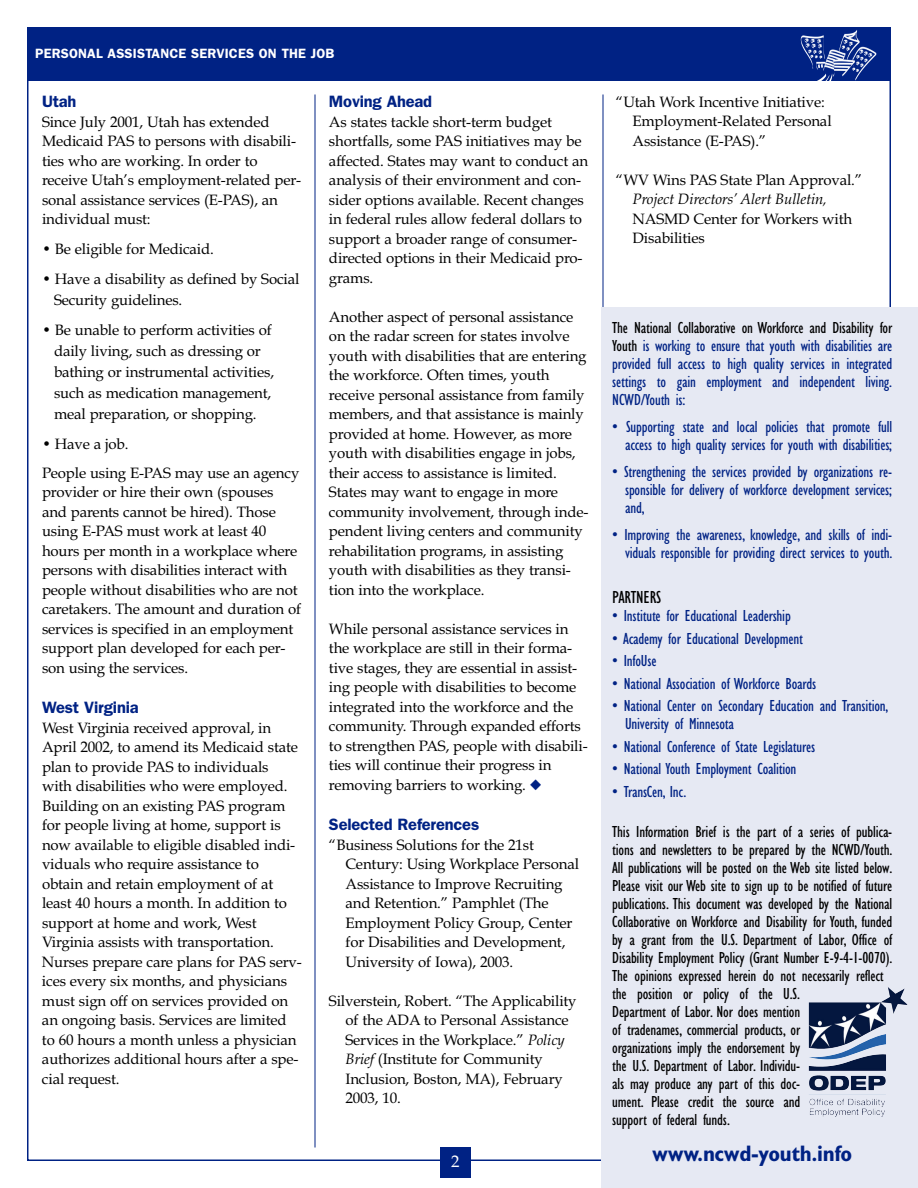
<style>
.page{position:relative;width:918px;height:1188px;background:#fff}
.page>*{position:absolute;margin:0;border:0;box-sizing:border-box;transform-origin:0 0}
.t1{font:700 condensed 22.5px "Gill Sans";letter-spacing:-.015em;color:#002284}
.t2{font:condensed 18px "Gill Sans";letter-spacing:-.01em;color:#000}
.t3{font:condensed 16.5px/18px "Gill Sans";letter-spacing:-.01em;color:#002284;text-align:justify}
.t4{font:condensed 16.5px/18px "Gill Sans";letter-spacing:-.01em;color:#000}
.t5{font:600 16.5px "Franklin Gothic";letter-spacing:-.01em;color:#002284}
.t6{font:16.5px "Book Antiqua";color:#fff}
.t7{font:15px/19.5px "Book Antiqua";letter-spacing:-.01em;color:#000}
.t8{font:italic 15px "Book Antiqua";letter-spacing:-.01em;color:#000}
.t9{font:600 13.5px "Franklin Gothic";letter-spacing:.01em;color:#fff}
.s1{color:#002284}
.s2{font-style:italic}
.s3{color:#000}
</style>
<div class="page">
<div style="left:27px;top:27px;width:864px;height:54px;background:#002284"></div>
<img style="left:800px;top:30px;width:77px;height:50px">
<hr style="left:315px;top:94px;width:1px;height:1054px;background:#002284">
<hr style="left:603px;top:94px;width:1px;height:1054px;background:#002284">
<div style="left:440px;top:1148px;width:30px;height:30px;background:#002284"></div>
<div style="left:602px;top:308px;width:316px;height:880px;background:#e6e9f3"></div>
<svg style="left:808px;top:1002px;width:77px;height:115px"></svg>
<img style="left:809px;top:987px;width:98px;height:118px">
<p class="t9" style="left:35px;top:49px;width:301px">PERSONAL ASSISTANCE SERVICES ON THE JOB</p>
<p class="t5" style="left:42px;top:96px;width:36px">Utah</p>
<p class="t7" style="left:42px;top:114px;width:261px">Since July 2001, Utah has extended Medicaid PAS to persons with disabili&shy;ties who are working. In order to receive Utah’s employment-related per&shy;sonal assistance services (E-PAS), an individual must:</p>
<p class="t7" style="left:42px;top:241px;width:173px">• Be eligible for Medicaid.</p>
<p class="t7" style="left:54px;top:270px;width:247px;line-height:21px;text-indent:-12px">• Have a disability as defined by Social<br>Security guidelines.</p>
<p class="t7" style="left:54px;top:321px;width:222px;line-height:21px;text-indent:-12px">• Be unable to perform activities of daily living, such as dressing or bathing or instrumental activities, such as medication management, meal preparation, or shopping.</p>
<p class="t7" style="left:42px;top:432px;width:259px;line-height:28.5px">• Have a job.<br>People using E-PAS may use an agency</p>
<p class="t7" style="left:42px;top:484px;width:261px">provider or hire their own (spouses and parents cannot be hired). Those using E-PAS must work at least 40 hours per month in a workplace where persons with disabilities interact with people without disabilities who are not caretakers. The amount and duration of services is specified in an employment support plan developed for each per&shy;son using the services.</p>
<p class="t5" style="left:42px;top:702px;width:98px">West Virginia</p>
<p class="t7" style="left:42px;top:720px;width:261px">West Virginia received approval, in April 2002, to amend its Medicaid state plan to provide PAS to individuals with disabilities who were employed.<br>Building on an existing PAS program for people living at home, support is now available to eligible disabled indi&shy;viduals who require assistance to obtain and retain employment of at least 40 hours a month. In addition to support at home and work, West Virginia assists with transportation.<br>Nurses prepare care plans for PAS serv&shy;ices every six months, and physicians must sign off on services provided on an ongoing basis. Services are limited to 60 hours a month unless a physician authorizes additional hours after a spe&shy;cial request.</p>
<p class="t5" style="left:329px;top:96px;width:105px">Moving Ahead</p>
<p class="t7" style="left:329px;top:114px;width:261px">As states tackle short-term budget shortfalls, some PAS initiatives may be affected. States may want to conduct an analysis of their environment and con&shy;sider options available. Recent changes in federal rules allow federal dollars to support a broader range of consumer&shy;directed options in their Medicaid pro&shy;grams.</p>
<p class="t7" style="left:329px;top:309px;width:261px">Another aspect of personal assistance on the radar screen for states involve youth with disabilities that are entering the workforce. Often times, youth receive personal assistance from family members, and that assistance is mainly provided at home. However, as more youth with disabilities engage in jobs, their access to assistance is limited.<br>States may want to engage in more community involvement, through inde&shy;pendent living centers and community rehabilitation programs, in assisting youth with disabilities as they transi&shy;tion into the workplace.</p>
<p class="t7" style="left:329px;top:621px;width:260px">While personal assistance services in the workplace are still in their forma&shy;tive stages, they are essential in assist&shy;ing people with disabilities to become integrated into the workforce and the community. Through expanded efforts to strengthen PAS, people with disabili&shy;ties will continue their progress in removing barriers to working. <span class="s1">◆</span></p>
<p class="t5" style="left:329px;top:819px;width:152px">Selected References</p>
<p class="t7" style="left:345px;top:837px;width:235px;text-indent:-16px">“Business Solutions for the 21st<br>Century: Using Workplace Personal<br>Assistance to Improve Recruiting and Retention.” Pamphlet (The<br>Employment Policy Group, Center for Disabilities and Development,<br>University of Iowa), 2003.</p>
<p class="t7" style="left:345px;top:993px;width:233px;text-indent:-16px">Silverstein, Robert. “The Applicability of the ADA to Personal Assistance<br>Services in the Workplace.” <span class="s2">Policy<br>Brief</span> (Institute for Community<br>Inclusion, Boston, MA), February<br>2003, 10.</p>
<p class="t6" style="left:451px;top:1155px;width:10px">2</p>
<p class="t7" style="left:632px;top:94px;width:201px;text-indent:-16px">“Utah Work Incentive Initiative:<br>Employment-Related Personal<br>Assistance (E-PAS).”</p>
<p class="t7" style="left:616px;top:172px;width:248px">“WV Wins PAS State Plan Approval.”</p>
<p class="t8" style="left:632px;top:194px;width:196px">Project Directors’ Alert Bulletin,</p>
<p class="t7" style="left:632px;top:211px;width:221px">NASMD Center for Workers with<br>Disabilities</p>
<p class="t3" style="left:612px;top:321px;width:281px"><span class="s3">The National Collaborative on Workforce and Disability for Youth</span> is working to ensure that youth with disabilities are provided full access to high quality services in integrated settings to gain employment and independent living.<br>NCWD/Youth is:</p>
<p class="t3" style="left:612px;top:420px;width:281px;text-align:right">• Supporting state and local policies that promote full access to high quality services for youth with disabilities;</p>
<p class="t3" style="left:625px;top:465px;width:269px;text-indent:-13px">• Strengthening the services provided by organizations re&shy;sponsible for delivery of workforce development services; and,</p>
<p class="t3" style="left:612px;top:528px;width:281px;text-align:right">• Improving the awareness, knowledge, and skills of indi&shy;viduals responsible for providing direct services to youth.</p>
<p class="t2" style="left:612px;top:591px;width:50px">PARTNERS</p>
<p class="t3" style="left:612px;top:609px;width:180px">• Institute for Educational Leadership</p>
<p class="t3" style="left:612px;top:631px;width:192px">• Academy for Educational Development</p>
<p class="t3" style="left:612px;top:654px;width:46px">• InfoUse</p>
<p class="t3" style="left:612px;top:676px;width:205px">• National Association of Workforce Boards</p>
<p class="t3" style="left:625px;top:699px;width:265px;text-indent:-13px">• National Center on Secondary Education and Transition,<br>University of Minnesota</p>
<p class="t3" style="left:612px;top:739px;width:204px">• National Conference of State Legislatures</p>
<p class="t3" style="left:612px;top:762px;width:186px">• National Youth Employment Coalition</p>
<p class="t3" style="left:612px;top:784px;width:76px">• TransCen, Inc.</p>
<p class="t4" style="left:612px;top:825px;width:281px">This Information Brief is the part of a series of publica&shy;tions and newsletters to be prepared by the NCWD/Youth.<br>All publications will be posted on the Web site listed below.<br>Please visit our Web site to sign up to be notified of future publications. This document was developed by the National Collaborative on Workforce and Disability for Youth, funded by a grant from the U.S. Department of Labor, Office of Disability Employment Policy (Grant Number E-9-4-1-0070).<br>The opinions expressed herein do not necessarily reflect the position or policy of the U.S.<br>Department of Labor. Nor does mention<br>of tradenames, commercial products, or<br>organizations imply the endorsement by<br>the U.S. Department of Labor. Individu-<br>als may produce any part of this doc-<br>ument. Please credit the source and<br>support of federal funds.</p>
<h1 class="t1" style="left:652px;top:1146px;width:201px">www.ncwd-youth.info</h1>
</div>
